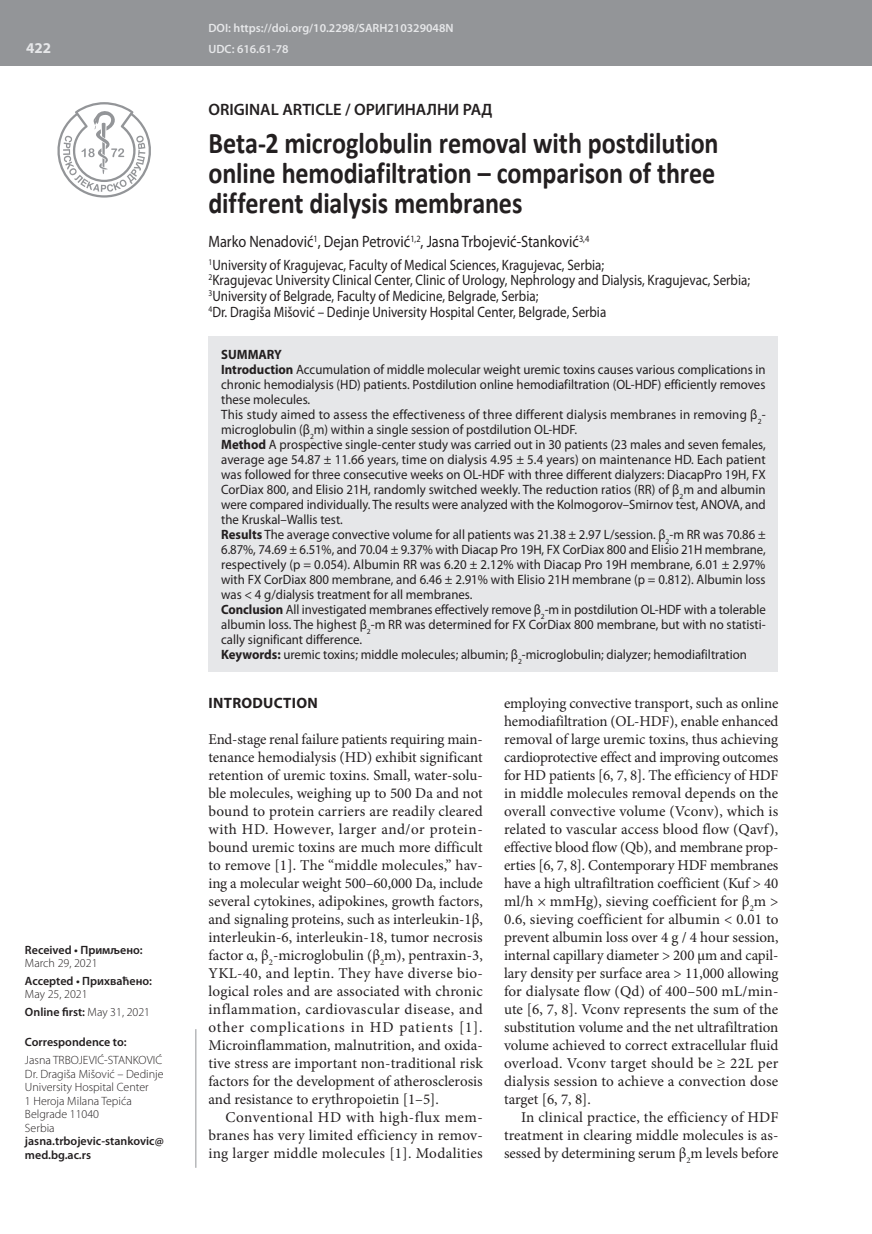
<style>
.page{position:relative;width:872px;height:1234px;background:#fff}
.page>*{position:absolute;margin:0;border:0;box-sizing:border-box;transform-origin:0 0}
.t1{font:700 30px/30px "Calibri";letter-spacing:-.005em;color:#231f20;text-align:justify;scale:.87 1}
.t2{font:16.5px "Myriad Pro";color:#231f20;scale:.87 1}
.t3{font:600 16.5px "Myriad Pro";color:#231f20}
.t4{font:15px/18px "Minion Pro";letter-spacing:.005em;color:#231f20;text-align:justify}
.t5{font:15px/15.8px "Myriad Pro";color:#231f20;scale:.87 1}
.t6{font:700 15px "Myriad Pro";letter-spacing:.02em;color:#231f20}
.t7{font:700 15px "Myriad Pro";color:#e6e7e9}
.t8{font:13.5px/15px "Myriad Pro";color:#231f20;scale:.95 1}
.t9{font:300 12px/13.5px "Myriad Pro";color:#231f20}
.t10{font:600 12px/13.5px "Myriad Pro";color:#231f20}
.t11{font:600 12px/21.3px "Myriad Pro";color:#e6e7e9}
.s1{font-weight:600}
.s2{font-weight:700}
</style>
<div class="page">
<div style="left:0;top:0;width:872px;height:66px;background:#939598"></div>
<hr style="left:196px;top:1028px;width:1px;height:139px;background:#939598">
<svg style="left:57px;top:102px;width:94px;height:95px"></svg>
<div style="left:208px;top:336px;width:570px;height:336px;background:#e6e7e9"></div>
<p class="t7" style="left:26px;top:38px;width:26px">422</p>
<p class="t10" style="left:25px;top:942px;width:119px">Received • Примљено:</p>
<p class="t9" style="left:25px;top:956px;width:74px">March 29, 2021</p>
<p class="t10" style="left:25px;top:973px;width:129px">Accepted • Прихваћено:</p>
<p class="t9" style="left:25px;top:985px;width:127px;line-height:17.7px">May 25, 2021<br><span class="s1">Online first:</span> May 31, 2021</p>
<p class="t10" style="left:25px;top:1035px;width:103px">Correspondence to:</p>
<p class="t9" style="left:25px;top:1053px;width:140px">Jasna TRBOJEVIĆ-STANKOVIĆ<br>Dr. Dragiša Mišović – Dedinje<br>University Hospital Center<br>1 Heroja Milana Tepića<br>Belgrade 11040<br>Serbia</p>
<p class="t10" style="left:25px;top:1133px;width:140px">jasna.trbojevic-stankovic@ med.bg.ac.rs</p>
<p class="t11" style="left:208px;top:17px;width:247px">DOI: https://doi.org/10.2298/SARH210329048N<br>UDC: 616.61-78</p>
<p class="t3" style="left:208px;top:98px;width:286px">ORIGINAL ARTICLE / ОРИГИНАЛНИ РАД</p>
<h1 class="t1" style="left:208px;top:128px;width:588px">Beta-2 microglobulin removal with postdilution online hemodiafiltration – comparison of three different dialysis membranes</h1>
<p class="t2" style="left:208px;top:232px;width:439px">Marko Nenadović<sup>1</sup>, Dejan Petrović<sup>1,2</sup>, Jasna Trbojević-Stanković<sup>3,4</sup></p>
<p class="t5" style="left:208px;top:256px;width:624px"><sup>1</sup>University of Kragujevac, Faculty of Medical Sciences, Kragujevac, Serbia;<br><sup>2</sup>Kragujevac University Clinical Center, Clinic of Urology, Nephrology and Dialysis, Kragujevac, Serbia; <sup>3</sup>University of Belgrade, Faculty of Medicine, Belgrade, Serbia;<br><sup>4</sup>Dr. Dragiša Mišović – Dedinje University Hospital Center, Belgrade, Serbia</p>
<p class="t8" style="left:221px;top:347px;width:574px"><span class="s2">SUMMARY<br>Introduction</span> Accumulation of middle molecular weight uremic toxins causes various complications in chronic hemodialysis (HD) patients. Postdilution online hemodiafiltration (OL-HDF) efficiently removes these molecules.<br>This study aimed to assess the effectiveness of three different dialysis membranes in removing β<sub>2</sub>- microglobulin (β<sub>2</sub>m) within a single session of postdilution OL-HDF.<br><span class="s2">Method</span> A prospective single-center study was carried out in 30 patients (23 males and seven females, average age 54.87 ± 11.66 years, time on dialysis 4.95 ± 5.4 years) on maintenance HD. Each patient was followed for three consecutive weeks on OL-HDF with three different dialyzers: DiacapPro 19H, FX CorDiax 800, and Elisio 21H, randomly switched weekly. The reduction ratios (RR) of β<sub>2</sub>m and albumin were compared individually. The results were analyzed with the Kolmogorov–Smirnov test, ANOVA, and the Kruskal–Wallis test.<br><span class="s2">Results</span> The average convective volume for all patients was 21.38 ± 2.97 L/session. β<sub>2</sub>-m RR was 70.86 ± 6.87%, 74.69 ± 6.51%, and 70.04 ± 9.37% with Diacap Pro 19H, FX CorDiax 800 and Elisio 21H membrane, respectively (p = 0.054). Albumin RR was 6.20 ± 2.12% with Diacap Pro 19H membrane, 6.01 ± 2.97% with FX CorDiax 800 membrane, and 6.46 ± 2.91% with Elisio 21H membrane (p = 0.812). Albumin loss was &lt; 4 g/dialysis treatment for all membranes.<br><span class="s2">Conclusion</span> All investigated membranes effectively remove β<sub>2</sub>-m in postdilution OL-HDF with a tolerable albumin loss. The highest β<sub>2</sub>-m RR was determined for FX CorDiax 800 membrane, but with no statisti&shy;cally significant difference.<br><span class="s2">Keywords:</span> uremic toxins; middle molecules; albumin; β<sub>2</sub>-microglobulin; dialyzer; hemodiafiltration</p>
<p class="t6" style="left:208px;top:693px;width:111px">INTRODUCTION</p>
<p class="t4" style="left:208px;top:730px;width:276px">End-stage renal failure patients requiring main&shy;tenance hemodialysis (HD) exhibit significant retention of uremic toxins. Small, water-solu&shy;ble molecules, weighing up to 500 Da and not bound to protein carriers are readily cleared with HD. However, larger and/or protein&shy;bound uremic toxins are much more difficult to remove [1]. The “middle molecules,” hav&shy;ing a molecular weight 500–60,000 Da, include several cytokines, adipokines, growth factors, and signaling proteins, such as interleukin-1β, interleukin-6, interleukin-18, tumor necrosis factor α, β<sub>2</sub>-microglobulin (β<sub>2</sub>m), pentraxin-3, YKL-40, and leptin. They have diverse bio&shy;logical roles and are associated with chronic inflammation, cardiovascular disease, and other complications in HD patients [1].<br>Microinflammation, malnutrition, and oxida&shy;tive stress are important non-traditional risk factors for the development of atherosclerosis and resistance to erythropoietin [1–5].</p>
<p class="t4" style="left:208px;top:1108px;width:276px;text-indent:17px">Conventional HD with high-flux mem&shy;branes has very limited efficiency in remov&shy;ing larger middle molecules [1]. Modalities</p>
<p class="t4" style="left:504px;top:694px;width:276px">employing convective transport, such as online hemodiafiltration (OL-HDF), enable enhanced removal of large uremic toxins, thus achieving cardioprotective effect and improving outcomes for HD patients [6, 7, 8]. The efficiency of HDF in middle molecules removal depends on the overall convective volume (Vconv), which is related to vascular access blood flow (Qavf), effective blood flow (Qb), and membrane prop&shy;erties [6, 7, 8]. Contemporary HDF membranes have a high ultrafiltration coefficient (Kuf &gt; 40 ml/h × mmHg), sieving coefficient for β<sub>2</sub>m &gt; 0.6, sieving coefficient for albumin &lt; 0.01 to prevent albumin loss over 4 g / 4 hour session, internal capillary diameter &gt; 200 µm and capil&shy;lary density per surface area &gt; 11,000 allowing for dialysate flow (Qd) of 400–500 mL/min&shy;ute [6, 7, 8]. Vconv represents the sum of the substitution volume and the net ultrafiltration volume achieved to correct extracellular fluid overload. Vconv target should be ≥ 22L per dialysis session to achieve a convection dose target [6, 7, 8].</p>
<p class="t4" style="left:504px;top:1108px;width:276px;text-indent:17px">In clinical practice, the efficiency of HDF treatment in clearing middle molecules is as&shy;sessed by determining serum β<sub>2</sub>m levels before</p>
</div>
